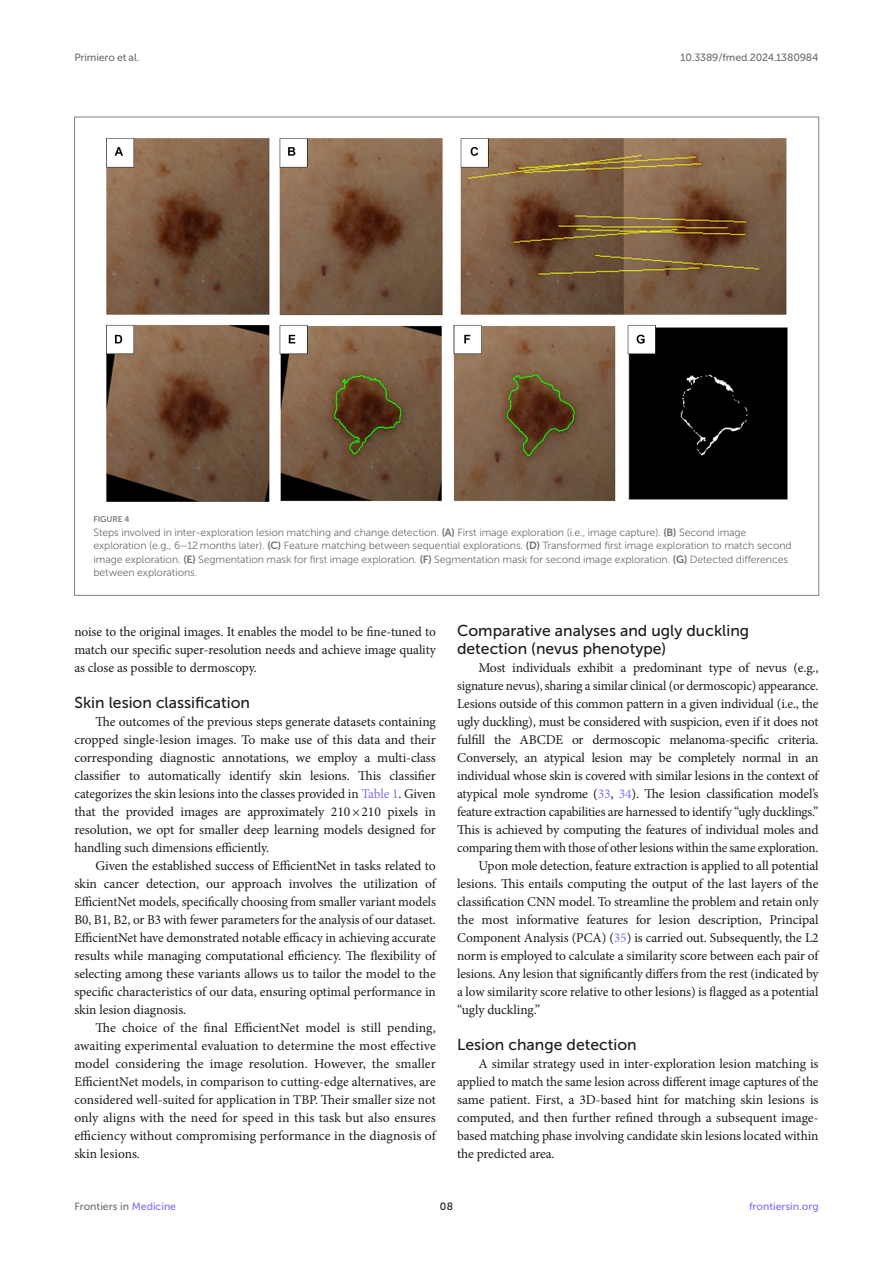
<style>
.page{position:relative;width:893px;height:1263px;background:#fff}
.page>*{position:absolute;margin:0;border:0;box-sizing:border-box;transform-origin:0 0}
.HEAD_3{font:15.75px/18px "Museo Sans 500";color:#1b1c1b}
.TEXT{font:13.5px/18px "Minion Pro";letter-spacing:-.005em;color:#1b1c1b;text-align:justify}
.TEXT_FLUSH{font:13.5px/18px "Minion Pro";letter-spacing:-.01em;color:#1b1c1b;text-align:justify}
.FIG_LEG{font:10.5px/13.5px "Museo Sans 300";letter-spacing:-.01em;color:#706f70}
.t1{font:10.5px "Museo Sans 500";letter-spacing:-.015em;color:#706f70}
.t2{font:10.5px "Museo Sans 500";color:#856df0}
.t3{font:10.5px "Museo Sans 500";color:#1b1c1b}
.FIG_HD{font:8.25px "Museo Sans 700";letter-spacing:-.01em;color:#7e7f7f}
.s1{font-family:"Museo Sans 700"}
.s2{color:#856df0}
</style>
<div class="page">
<img style="left:106px;top:138px;width:682px;height:364px">
<p class="t1" style="left:74px;top:51px;width:66px">Primiero et al.</p>
<p class="t1" style="left:681px;top:51px;width:139px">10.3389/fmed.2024.1380984</p>
<p class="FIG_HD" style="left:94px;top:515px;width:37px">FIGURE 4</p>
<p class="FIG_LEG" style="left:94px;top:526px;width:700px">Steps involved in inter-exploration lesion matching and change detection. <span class="s1">(A)</span> First image exploration (i.e., image capture). <span class="s1">(B)</span> Second image exploration (e.g., 6–12 months later). <span class="s1">(C)</span> Feature matching between sequential explorations. <span class="s1">(D)</span> Transformed first image exploration to match second image exploration. <span class="s1">(E)</span> Segmentation mask for first image exploration. <span class="s1">(F)</span> Segmentation mask for second image exploration. <span class="s1">(G)</span> Detected differences between explorations.</p>
<p class="TEXT" style="left:74px;top:623px;width:363px">noise to the original images. It enables the model to be fine-tuned to match our specific super-resolution needs and achieve image quality as close as possible to dermoscopy.</p>
<p class="HEAD_3" style="left:74px;top:694px;width:177px">Skin lesion classification</p>
<p class="TEXT_FLUSH" style="left:74px;top:713px;width:363px;text-indent:21px">The outcomes of the previous steps generate datasets containing cropped single-lesion images. To make use of this data and their corresponding diagnostic annotations, we employ a multi-class classifier to automatically identify skin lesions. This classifier categorizes the skin lesions into the classes provided in <span class="s2">Table 1</span>. Given that the provided images are approximately 210×210 pixels in resolution, we opt for smaller deep learning models designed for handling such dimensions efficiently.</p>
<p class="TEXT" style="left:74px;top:857px;width:363px;text-indent:21px">Given the established success of EfficientNet in tasks related to skin cancer detection, our approach involves the utilization of EfficientNet models, specifically choosing from smaller variant models B0, B1, B2, or B3 with fewer parameters for the analysis of our dataset.<br>EfficientNet have demonstrated notable efficacy in achieving accurate results while managing computational efficiency. The flexibility of selecting among these variants allows us to tailor the model to the specific characteristics of our data, ensuring optimal performance in skin lesion diagnosis.</p>
<p class="TEXT" style="left:74px;top:1019px;width:363px;text-indent:21px">The choice of the final EfficientNet model is still pending, awaiting experimental evaluation to determine the most effective model considering the image resolution. However, the smaller EfficientNet models, in comparison to cutting-edge alternatives, are considered well-suited for application in TBP. Their smaller size not only aligns with the need for speed in this task but also ensures efficiency without compromising performance in the diagnosis of skin lesions.</p>
<p class="HEAD_3" style="left:457px;top:622px;width:294px">Comparative analyses and ugly duckling detection (nevus phenotype)</p>
<p class="TEXT_FLUSH" style="left:457px;top:659px;width:363px;text-indent:21px">Most individuals exhibit a predominant type of nevus (e.g., signature nevus), sharing a similar clinical (or dermoscopic) appearance.<br>Lesions outside of this common pattern in a given individual (i.e., the ugly duckling), must be considered with suspicion, even if it does not fulfill the ABCDE or dermoscopic melanoma-specific criteria.<br>Conversely, an atypical lesion may be completely normal in an individual whose skin is covered with similar lesions in the context of atypical mole syndrome (<span class="s2">33</span>, <span class="s2">34</span>). The lesion classification model’s feature extraction capabilities are harnessed to identify “ugly ducklings.” This is achieved by computing the features of individual moles and comparing them with those of other lesions within the same exploration.</p>
<p class="TEXT" style="left:457px;top:857px;width:363px;text-indent:21px">Upon mole detection, feature extraction is applied to all potential lesions. This entails computing the output of the last layers of the classification CNN model. To streamline the problem and retain only the most informative features for lesion description, Principal Component Analysis (PCA) (<span class="s2">35</span>) is carried out. Subsequently, the L2 norm is employed to calculate a similarity score between each pair of lesions. Any lesion that significantly differs from the rest (indicated by a low similarity score relative to other lesions) is flagged as a potential “ugly duckling.”</p>
<p class="HEAD_3" style="left:457px;top:1036px;width:181px">Lesion change detection</p>
<p class="TEXT_FLUSH" style="left:457px;top:1055px;width:363px;text-indent:21px">A similar strategy used in inter-exploration lesion matching is applied to match the same lesion across different image captures of the same patient. First, a 3D-based hint for matching skin lesions is computed, and then further refined through a subsequent image&shy;based matching phase involving candidate skin lesions located within the predicted area.</p>
<p class="t1" style="left:74px;top:1200px;width:103px">Frontiers in <span class="s2">Medicine</span></p>
<p class="t3" style="left:440px;top:1200px;width:15px">08</p>
<p class="t2" style="left:749px;top:1200px;width:71px">frontiersin.org</p>
</div>
